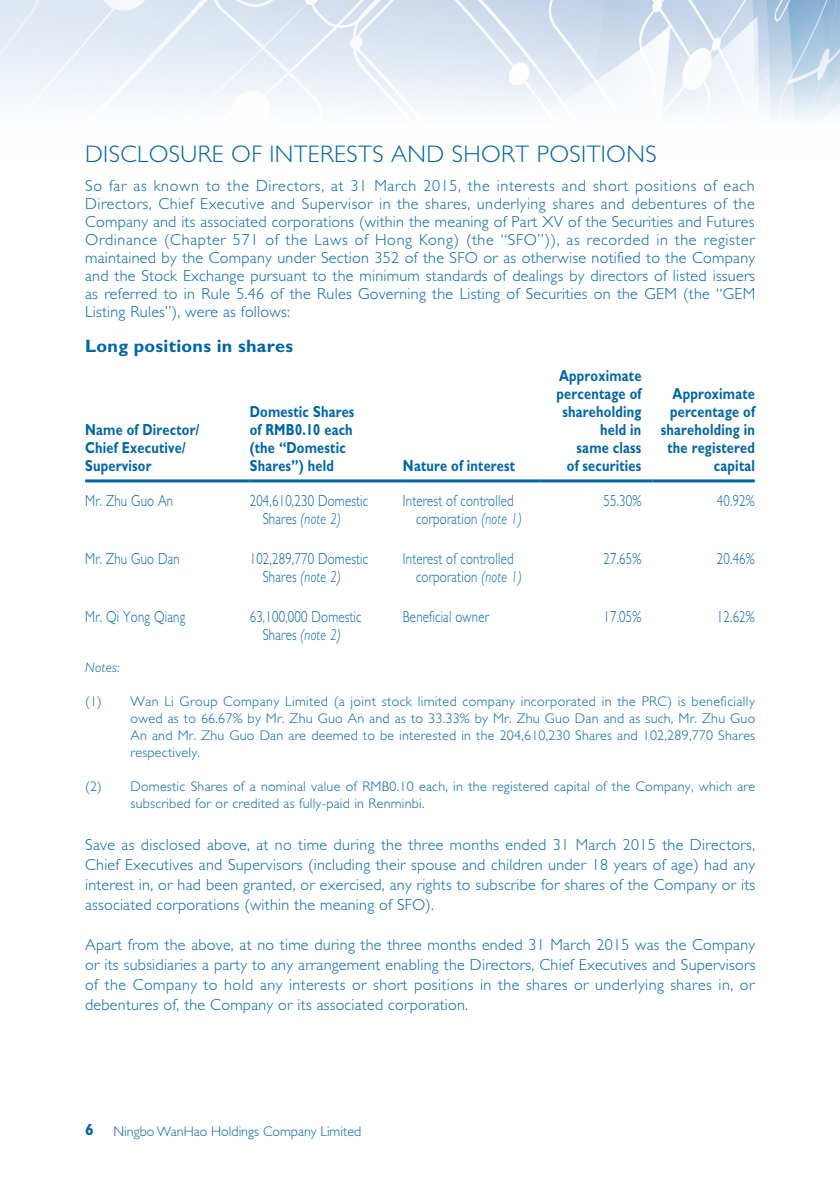
<style>
.page{position:relative;width:840px;height:1191px;background:#fff}
.page>*{position:absolute;margin:0;border:0;box-sizing:border-box;transform-origin:0 0}
.t1{font:300 24px "Gill Sans Std";letter-spacing:.015em;color:#0065a4}
.t2{font:700 18px "Gill Sans Std";letter-spacing:.015em;color:#0065a4}
.t3{font:300 16px/18px "Gill Sans Std";letter-spacing:.015em;color:#0065a4;text-align:justify}
.t4{font:300 16px/18px "Gill Sans Std";letter-spacing:.015em;color:#0065a4;scale:.8 1}
.t5{font:700 16px/18px "Gill Sans Std";letter-spacing:.015em;color:#0065a4;scale:.8 1}
.t6{font:300 14px/17px "Gill Sans Std";letter-spacing:.015em;color:#0065a4;text-align:justify}
.t7{font:italic 300 14px "Gill Sans Std";letter-spacing:.015em;color:#0065a4}
.s1{font-style:italic}
.s2{font-weight:700;font-size:16px}
</style>
<div class="page">
<img style="left:0;top:0;width:839px;height:120px">
<hr style="left:85px;top:479px;width:164px;height:3px;background:#0065a4">
<hr style="left:249px;top:479px;width:154px;height:3px;background:#0065a4">
<hr style="left:403px;top:479px;width:136px;height:3px;background:#0065a4">
<hr style="left:539px;top:479px;width:113px;height:3px;background:#0065a4">
<hr style="left:652px;top:479px;width:102px;height:3px;background:#0065a4">
<h1 class="t1" style="left:85px;top:140px;width:572px">DISCLOSURE OF INTERESTS AND SHORT POSITIONS</h1>
<p class="t3" style="left:85px;top:176px;width:671px">So far as known to the Directors, at 31 March 2015, the interests and short positions of each Directors, Chief Executive and Supervisor in the shares, underlying shares and debentures of the Company and its associated corporations (within the meaning of Part XV of the Securities and Futures Ordinance (Chapter 571 of the Laws of Hong Kong) (the “SFO”)), as recorded in the register maintained by the Company under Section 352 of the SFO or as otherwise notified to the Company and the Stock Exchange pursuant to the minimum standards of dealings by directors of listed issuers as referred to in Rule 5.46 of the Rules Governing the Listing of Securities on the GEM (the “GEM Listing Rules”), were as follows:</p>
<p class="t2" style="left:85px;top:335px;width:209px">Long positions in shares</p>
<p class="t5" style="left:85px;top:421px;width:144px">Name of Director/<br>Chief Executive/<br>Supervisor</p>
<p class="t5" style="left:249px;top:403px;width:132px">Domestic Shares of RMB0.10 each (the “Domestic<br>Shares”) held</p>
<p class="t5" style="left:403px;top:457px;width:142px">Nature of interest</p>
<p class="t5" style="left:556px;top:367px;width:108px;text-align:right">Approximate percentage of shareholding held in<br>same class<br>of securities</p>
<p class="t5" style="left:660px;top:385px;width:119px;text-align:right">Approximate percentage of shareholding in the registered capital</p>
<p class="t4" style="left:85px;top:492px;width:111px">Mr. Zhu Guo An</p>
<p class="t4" style="left:262px;top:492px;width:133px;text-indent:-13px">204,610,230 Domestic<br>Shares <span class="s1">(note 2)</span></p>
<p class="t4" style="left:416px;top:492px;width:134px;text-indent:-13px">Interest of controlled corporation <span class="s1">(note 1)</span></p>
<p class="t4" style="left:603px;top:492px;width:49px">55.30%</p>
<p class="t4" style="left:716px;top:492px;width:49px">40.92%</p>
<p class="t4" style="left:85px;top:550px;width:120px">Mr. Zhu Guo Dan</p>
<p class="t4" style="left:262px;top:550px;width:133px;text-indent:-13px">102,289,770 Domestic<br>Shares <span class="s1">(note 2)</span></p>
<p class="t4" style="left:416px;top:550px;width:134px;text-indent:-13px">Interest of controlled corporation <span class="s1">(note 1)</span></p>
<p class="t4" style="left:603px;top:550px;width:49px">27.65%</p>
<p class="t4" style="left:716px;top:550px;width:49px">20.46%</p>
<p class="t4" style="left:85px;top:608px;width:126px">Mr. Qi Yong Qiang</p>
<p class="t4" style="left:249px;top:608px;width:141px;text-align:center">63,100,000 Domestic<br>Shares <span class="s1">(note 2)</span></p>
<p class="t4" style="left:403px;top:608px;width:109px">Beneficial owner</p>
<p class="t4" style="left:603px;top:608px;width:49px">17.05%</p>
<p class="t4" style="left:716px;top:608px;width:49px">12.62%</p>
<p class="t7" style="left:85px;top:659px;width:36px">Notes:</p>
<p class="t6" style="left:130px;top:692px;width:626px;text-indent:-45px">(1) Wan Li Group Company Limited (a joint stock limited company incorporated in the PRC) is beneficially owed as to 66.67% by Mr. Zhu Guo An and as to 33.33% by Mr. Zhu Guo Dan and as such, Mr. Zhu Guo An and Mr. Zhu Guo Dan are deemed to be interested in the 204,610,230 Shares and 102,289,770 Shares respectively.</p>
<p class="t6" style="left:130px;top:777px;width:625px;text-indent:-45px">(2) Domestic Shares of a nominal value of RMB0.10 each, in the registered capital of the Company, which are subscribed for or credited as fully-paid in Renminbi.</p>
<p class="t3" style="left:85px;top:834px;width:671px;line-height:20px">Save as disclosed above, at no time during the three months ended 31 March 2015 the Directors, Chief Executives and Supervisors (including their spouse and children under 18 years of age) had any interest in, or had been granted, or exercised, any rights to subscribe for shares of the Company or its associated corporations (within the meaning of SFO).</p>
<p class="t3" style="left:85px;top:934px;width:671px;line-height:20px">Apart from the above, at no time during the three months ended 31 March 2015 was the Company or its subsidiaries a party to any arrangement enabling the Directors, Chief Executives and Supervisors of the Company to hold any interests or short positions in the shares or underlying shares in, or debentures of, the Company or its associated corporation.</p>
<p class="t6" style="left:85px;top:1122px;width:277px"><span class="s2">6</span> Ningbo WanHao Holdings Company Limited</p>
</div>
